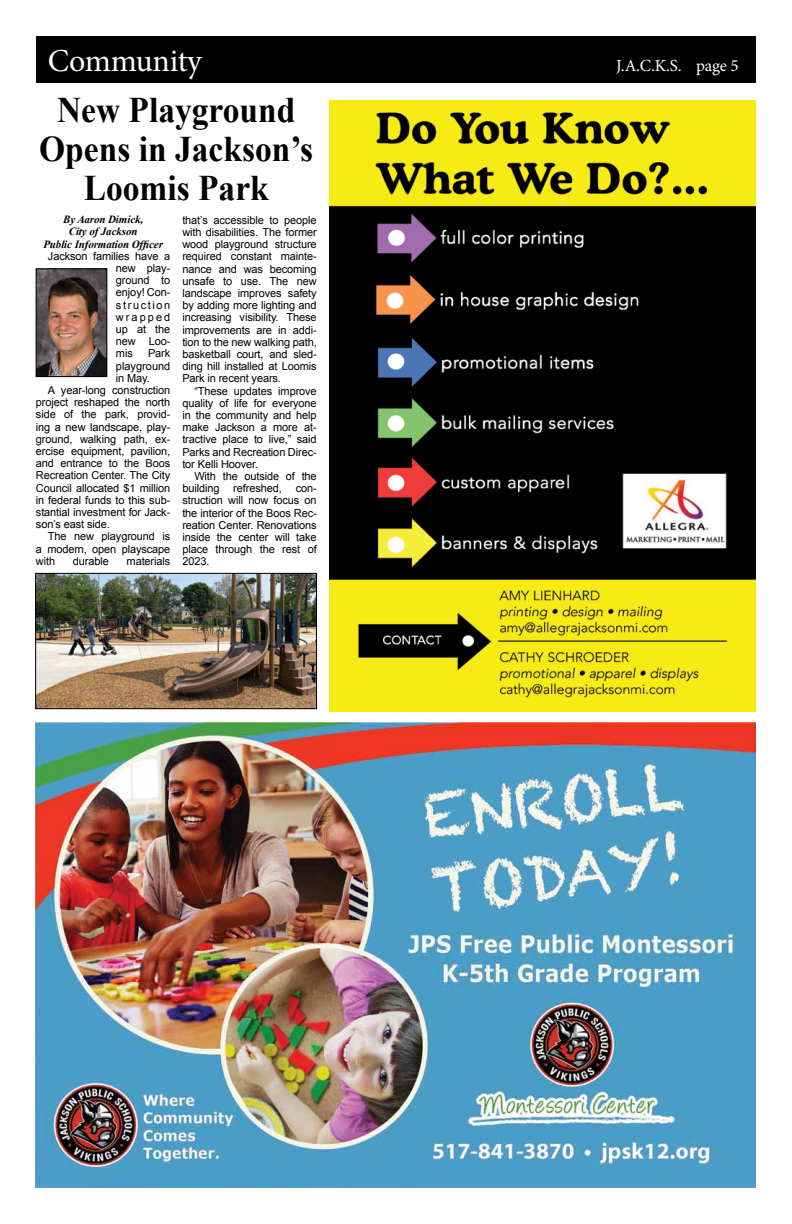
<style>
.page{position:relative;width:792px;height:1224px;background:#fff}
.page>*{position:absolute;margin:0;border:0;box-sizing:border-box;transform-origin:0 0}
.t1{font:700 36px/39px "Times New Roman";color:#000;text-align:center;scale:.93 1}
.t2{font:32px "Minion Pro";letter-spacing:-.01em;color:#fff}
.t3{font:17px "Minion Pro";color:#fff}
.t4{font:11px/12.2px "Arial";letter-spacing:-.01em;color:#000;text-align:justify}
.t5{font:italic 700 11px/12.2px "Times New Roman";letter-spacing:-.01em;color:#000;text-align:center}
</style>
<div class="page">
<div style="left:36px;top:36px;width:720px;height:47px;background:#000"></div>
<img style="left:38px;top:271px;width:67px;height:104px">
<div style="left:36px;top:269px;width:71px;height:108px;border:1px solid #000"></div>
<img style="left:37px;top:575px;width:278px;height:132px">
<div style="left:35px;top:573px;width:282px;height:136px;border:1px solid #000"></div>
<img style="left:330px;top:101px;width:426px;height:610px">
<img style="left:35px;top:723px;width:720px;height:465px">
<h2 class="t2" style="left:48px;top:40px;width:156px">Community</h2>
<h3 class="t3" style="left:616px;top:55px;width:124px">J.A.C.K.S. page 5</h3>
<h1 class="t1" style="left:39px;top:90px;width:296px">New Playground<br>Opens in Jackson’s<br>Loomis Park</h1>
<p class="t5" style="left:43px;top:213px;width:121px">By Aaron Dimick,<br>City of Jackson<br>Public Information Officer</p>
<p class="t4" style="left:116px;top:250px;width:56px;text-indent:-68px">Jackson families have a new play&shy;ground to enjoy! Con&shy;struction wrapped up at the new Loo&shy;mis</p>
<p class="t4" style="left:182px;top:214px;width:136px">that’s accessible to people with disabilities. The former wood playground structure required constant mainte&shy;nance and was becoming unsafe to use. The new landscape improves safety by adding more lighting and increasing visibility. These improvements are in addi&shy;tion to the new walking path, basketball court, and sled&shy;ding hill installed at Loomis Park in recent years.</p>
<p class="t4" style="left:182px;top:385px;width:136px;text-indent:12px">“These updates improve quality of life for everyone in the community and help make Jackson a more at&shy;tractive place to live,” said Parks and Recreation Direc&shy;tor Kelli Hoover.</p>
<p class="t4" style="left:182px;top:470px;width:136px;text-indent:12px">With the outside of the building</p>
<p class="t4" style="left:148px;top:348px;width:24px">Park</p>
<p class="t4" style="left:116px;top:360px;width:56px">playground</p>
<p class="t4" style="left:116px;top:372px;width:35px">in May.</p>
<p class="t4" style="left:48px;top:384px;width:124px">A year-long construction</p>
<p class="t4" style="left:36px;top:396px;width:136px">project reshaped the north</p>
<p class="t4" style="left:36px;top:409px;width:136px">side of the park, provid-</p>
<p class="t4" style="left:36px;top:421px;width:136px">ing a new landscape, play-</p>
<p class="t4" style="left:36px;top:433px;width:136px">ground, walking path, ex-</p>
<p class="t4" style="left:36px;top:445px;width:136px">ercise equipment, pavilion,</p>
<p class="t4" style="left:36px;top:457px;width:136px">and entrance to the Boos</p>
<p class="t4" style="left:36px;top:470px;width:136px">Recreation Center. The City</p>
<p class="t4" style="left:36px;top:482px;width:136px">Council allocated $1 million</p>
<p class="t4" style="left:36px;top:494px;width:136px">in federal funds to this sub-</p>
<p class="t4" style="left:36px;top:506px;width:136px">stantial investment for Jack-</p>
<p class="t4" style="left:36px;top:518px;width:75px">son’s east side.</p>
<p class="t4" style="left:48px;top:531px;width:124px">The new playground is</p>
<p class="t4" style="left:36px;top:543px;width:136px">a modern, open playscape</p>
<p class="t4" style="left:36px;top:555px;width:21px">with</p>
<p class="t4" style="left:73px;top:555px;width:38px">durable</p>
<p class="t4" style="left:127px;top:555px;width:45px">materials</p>
<p class="t4" style="left:233px;top:482px;width:50px">refreshed,</p>
<p class="t4" style="left:182px;top:482px;width:136px;text-indent:113px">con&shy;struction will now focus on the interior of the Boos Rec&shy;reation Center. Renovations inside the center will take place through the rest of 2023.</p>
</div>
